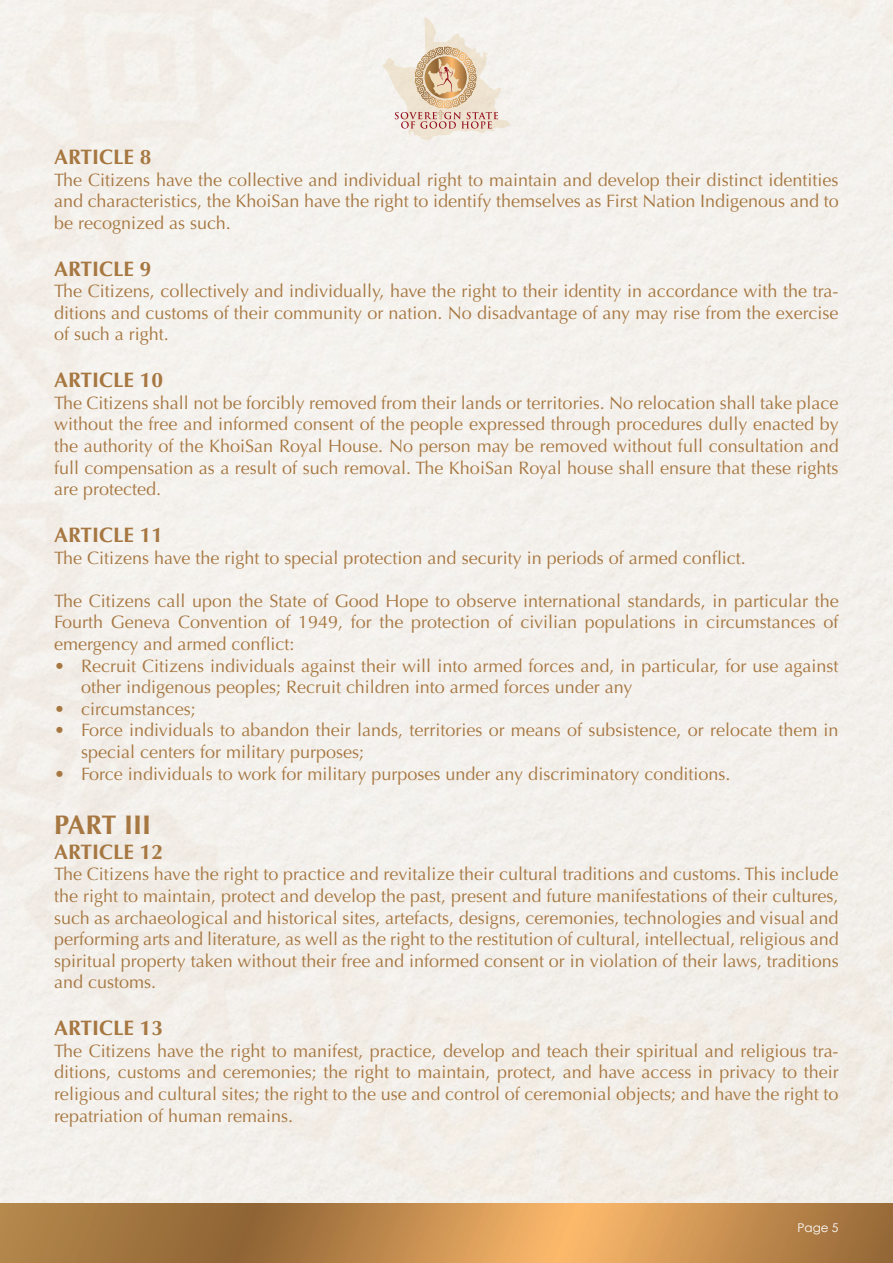
<style>
.page{position:relative;width:893px;height:1263px;background:#f3f0ec}
.page>*{position:absolute;margin:0;border:0;box-sizing:border-box;transform-origin:0 0}
.t1{font:700 27px "Optima";color:#a67741}
.t2{font:700 21px "Optima";color:#a67741}
.t3{font:18px/21.6px "Optima";color:#a67741;text-align:justify}
.t4{font:12px "Century Gothic";color:#fff}
</style>
<div class="page">
<svg style="left:1px;top:1203px;width:891px;height:60px;background:#bc884b"></svg>
<svg style="left:382px;top:17px;width:129px;height:124px"></svg>
<p class="t2" style="left:54px;top:145px;width:99px">ARTICLE 8</p>
<p class="t3" style="left:54px;top:169px;width:786px">The Citizens have the collective and individual right to maintain and develop their distinct identities and characteristics, the KhoiSan have the right to identify themselves as First Nation Indigenous and to be recognized as such.</p>
<p class="t2" style="left:54px;top:256px;width:99px">ARTICLE 9</p>
<p class="t3" style="left:54px;top:280px;width:786px">The Citizens, collectively and individually, have the right to their identity in accordance with the tra&shy;ditions and customs of their community or nation. No disadvantage of any may rise from the exercise of such a right.</p>
<p class="t2" style="left:54px;top:368px;width:111px">ARTICLE 10</p>
<p class="t3" style="left:54px;top:392px;width:786px">The Citizens shall not be forcibly removed from their lands or territories. No relocation shall take place without the free and informed consent of the people expressed through procedures dully enacted by the authority of the KhoiSan Royal House. No person may be removed without full consultation and full compensation as a result of such removal. The KhoiSan Royal house shall ensure that these rights are protected.</p>
<p class="t2" style="left:54px;top:523px;width:111px">ARTICLE 11</p>
<p class="t3" style="left:54px;top:547px;width:693px">The Citizens have the right to special protection and security in periods of armed conflict.</p>
<p class="t3" style="left:54px;top:590px;width:786px">The Citizens call upon the State of Good Hope to observe international standards, in particular the Fourth Geneva Convention of 1949, for the protection of civilian populations in circumstances of emergency and armed conflict:</p>
<p class="t3" style="left:81px;top:655px;width:759px;text-indent:-27px">• Recruit Citizens individuals against their will into armed forces and, in particular, for use against other indigenous peoples; Recruit children into armed forces under any</p>
<p class="t3" style="left:54px;top:698px;width:143px">• circumstances;</p>
<p class="t3" style="left:81px;top:720px;width:759px;text-indent:-27px">• Force individuals to abandon their lands, territories or means of subsistence, or relocate them in special centers for military purposes;</p>
<p class="t3" style="left:54px;top:763px;width:678px">• Force individuals to work for military purposes under any discriminatory conditions.</p>
<p class="t1" style="left:54px;top:809px;width:99px">PART III</p>
<p class="t2" style="left:54px;top:839px;width:111px">ARTICLE 12</p>
<p class="t3" style="left:54px;top:864px;width:786px">The Citizens have the right to practice and revitalize their cultural traditions and customs. This include the right to maintain, protect and develop the past, present and future manifestations of their cultures, such as archaeological and historical sites, artefacts, designs, ceremonies, technologies and visual and performing arts and literature, as well as the right to the restitution of cultural, intellectual, religious and spiritual property taken without their free and informed consent or in violation of their laws, traditions and customs.</p>
<p class="t2" style="left:54px;top:1016px;width:111px">ARTICLE 13</p>
<p class="t3" style="left:54px;top:1040px;width:786px">The Citizens have the right to manifest, practice, develop and teach their spiritual and religious tra&shy;ditions, customs and ceremonies; the right to maintain, protect, and have access in privacy to their religious and cultural sites; the right to the use and control of ceremonial objects; and have the right to repatriation of human remains.</p>
<p class="t4" style="left:797px;top:1221px;width:43px">Page 5</p>
</div>
